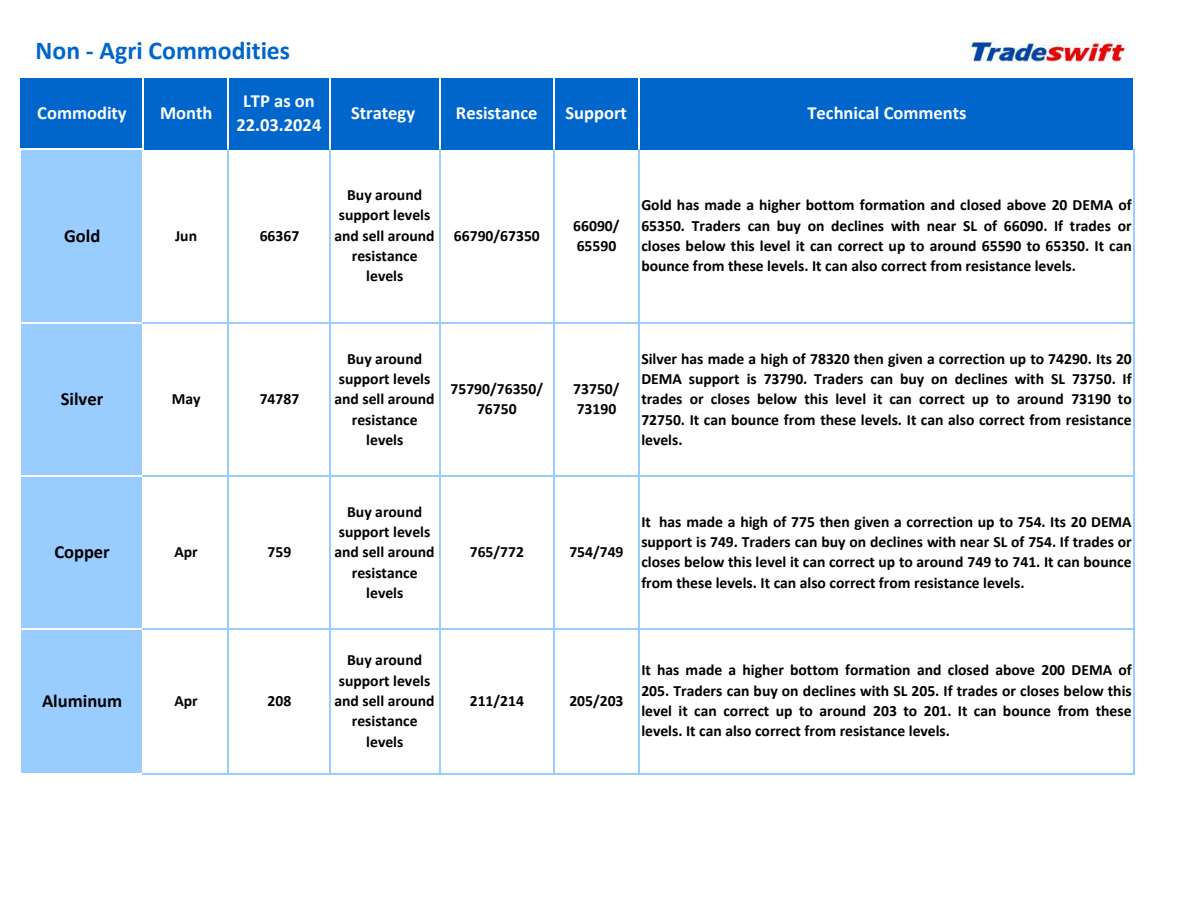
<style>
.page{position:relative;width:1188px;height:918px;background:#fff}
.page>*{position:absolute;margin:0;border:0;box-sizing:border-box;transform-origin:0 0}
.t1{font:700 25.8px "Calibri";color:#06c}
.t2{font:700 18.6px/24px "Calibri";color:#fff;text-align:center}
.t3{font:700 18.6px "Calibri";color:#000}
.t4{font:700 15.6px/20.4px "Calibri";color:#000;text-align:center}
</style>
<div class="page">
<div style="left:21px;top:78px;width:1113px;height:71px;background:#06c"></div>
<div style="left:21px;top:149px;width:122px;height:625px;background:#9cf"></div>
<hr style="left:227px;top:78px;width:1px;height:71px;background:#fff">
<hr style="left:329px;top:78px;width:1px;height:71px;background:#fff">
<hr style="left:439px;top:78px;width:1px;height:71px;background:#fff">
<hr style="left:553px;top:78px;width:1px;height:71px;background:#fff">
<hr style="left:638px;top:78px;width:1px;height:71px;background:#fff">
<hr style="left:21px;top:322px;width:121px;height:1px;background:#fff">
<hr style="left:143px;top:78px;width:1px;height:244px;background:#fff">
<hr style="left:21px;top:476px;width:121px;height:1px;background:#fff">
<hr style="left:21px;top:628px;width:121px;height:1px;background:#fff">
<hr style="left:21px;top:773px;width:121px;height:1px;background:#fff">
<hr style="left:227px;top:149px;width:1px;height:625px;background:#9cf">
<hr style="left:329px;top:149px;width:1px;height:625px;background:#9cf">
<hr style="left:439px;top:149px;width:1px;height:625px;background:#9cf">
<hr style="left:553px;top:149px;width:1px;height:625px;background:#9cf">
<hr style="left:638px;top:149px;width:1px;height:625px;background:#9cf">
<hr style="left:1134px;top:149px;width:1px;height:625px;background:#9cf">
<hr style="left:21px;top:149px;width:123px;height:1px;background:#fff">
<hr style="left:143px;top:322px;width:992px;height:1px;background:#9cf">
<hr style="left:143px;top:476px;width:992px;height:1px;background:#9cf">
<hr style="left:143px;top:628px;width:992px;height:1px;background:#9cf">
<hr style="left:143px;top:773px;width:992px;height:1px;background:#9cf">
<img style="left:968px;top:39px;width:157px;height:23px">
<h1 class="t1" style="left:36px;top:34px;width:256px">Non - Agri Commodities</h1>
<p class="t2" style="left:37px;top:101px;width:91px">Commodity</p>
<p class="t2" style="left:160px;top:101px;width:54px">Month</p>
<p class="t2" style="left:237px;top:89px;width:86px">LTP as on<br>22.03.2024</p>
<p class="t2" style="left:351px;top:101px;width:66px">Strategy</p>
<p class="t2" style="left:456px;top:101px;width:83px">Resistance</p>
<p class="t2" style="left:566px;top:101px;width:63px">Support</p>
<p class="t2" style="left:807px;top:101px;width:161px">Technical Comments</p>
<p class="t3" style="left:64px;top:224px;width:38px">Gold</p>
<p class="t4" style="left:175px;top:225px;width:23px">Jun</p>
<p class="t4" style="left:260px;top:225px;width:41px">66367</p>
<p class="t3" style="left:61px;top:387px;width:44px">Silver</p>
<p class="t4" style="left:172px;top:389px;width:30px">May</p>
<p class="t4" style="left:260px;top:389px;width:41px">74787</p>
<p class="t3" style="left:54px;top:540px;width:57px">Copper</p>
<p class="t4" style="left:174px;top:542px;width:25px">Apr</p>
<p class="t4" style="left:268px;top:542px;width:25px">759</p>
<p class="t3" style="left:42px;top:689px;width:82px">Aluminum</p>
<p class="t4" style="left:174px;top:691px;width:25px">Apr</p>
<p class="t4" style="left:268px;top:691px;width:25px">208</p>
<p class="t4" style="left:334px;top:185px;width:102px">Buy around support levels and sell around resistance levels</p>
<p class="t4" style="left:454px;top:225px;width:87px">66790/67350</p>
<p class="t4" style="left:573px;top:215px;width:48px;text-align:left">66090/<br>65590</p>
<p class="t4" style="left:641px;top:195px;width:492px;text-align:justify">Gold has made a higher bottom formation and closed above 20 DEMA of 65350. Traders can buy on declines with near SL of 66090. If trades or closes below this level it can correct up to around 65590 to 65350. It can bounce from these levels. It can also correct from resistance levels.</p>
<p class="t4" style="left:334px;top:348px;width:102px">Buy around support levels and sell around resistance levels</p>
<p class="t4" style="left:451px;top:379px;width:94px">75790/76350/<br>76750</p>
<p class="t4" style="left:573px;top:379px;width:48px;text-align:left">73750/<br>73190</p>
<p class="t4" style="left:641px;top:348px;width:492px;text-align:justify">Silver has made a high of 78320 then given a correction up to 74290. Its 20<br>DEMA support is 73790. Traders can buy on declines with SL 73750. If trades or closes below this level it can correct up to around 73190 to 72750. It can bounce from these levels. It can also correct from resistance levels.</p>
<p class="t4" style="left:334px;top:501px;width:102px">Buy around support levels and sell around resistance levels</p>
<p class="t4" style="left:334px;top:650px;width:102px">Buy around support levels and sell around resistance levels</p>
<p class="t4" style="left:470px;top:542px;width:56px">765/772</p>
<p class="t4" style="left:569px;top:542px;width:56px">754/749</p>
<p class="t4" style="left:641px;top:511px;width:492px;text-align:justify">It has made a high of 775 then given a correction up to 754. Its 20 DEMA support is 749. Traders can buy on declines with near SL of 754. If trades or closes below this level it can correct up to around 749 to 741. It can bounce from these levels. It can also correct from resistance levels.</p>
<p class="t4" style="left:470px;top:691px;width:56px">211/214</p>
<p class="t4" style="left:569px;top:691px;width:56px">205/203</p>
<p class="t4" style="left:641px;top:660px;width:492px;text-align:justify">It has made a higher bottom formation and closed above 200 DEMA of 205. Traders can buy on declines with SL 205. If trades or closes below this level it can correct up to around 203 to 201. It can bounce from these levels. It can also correct from resistance levels.</p>
</div>
